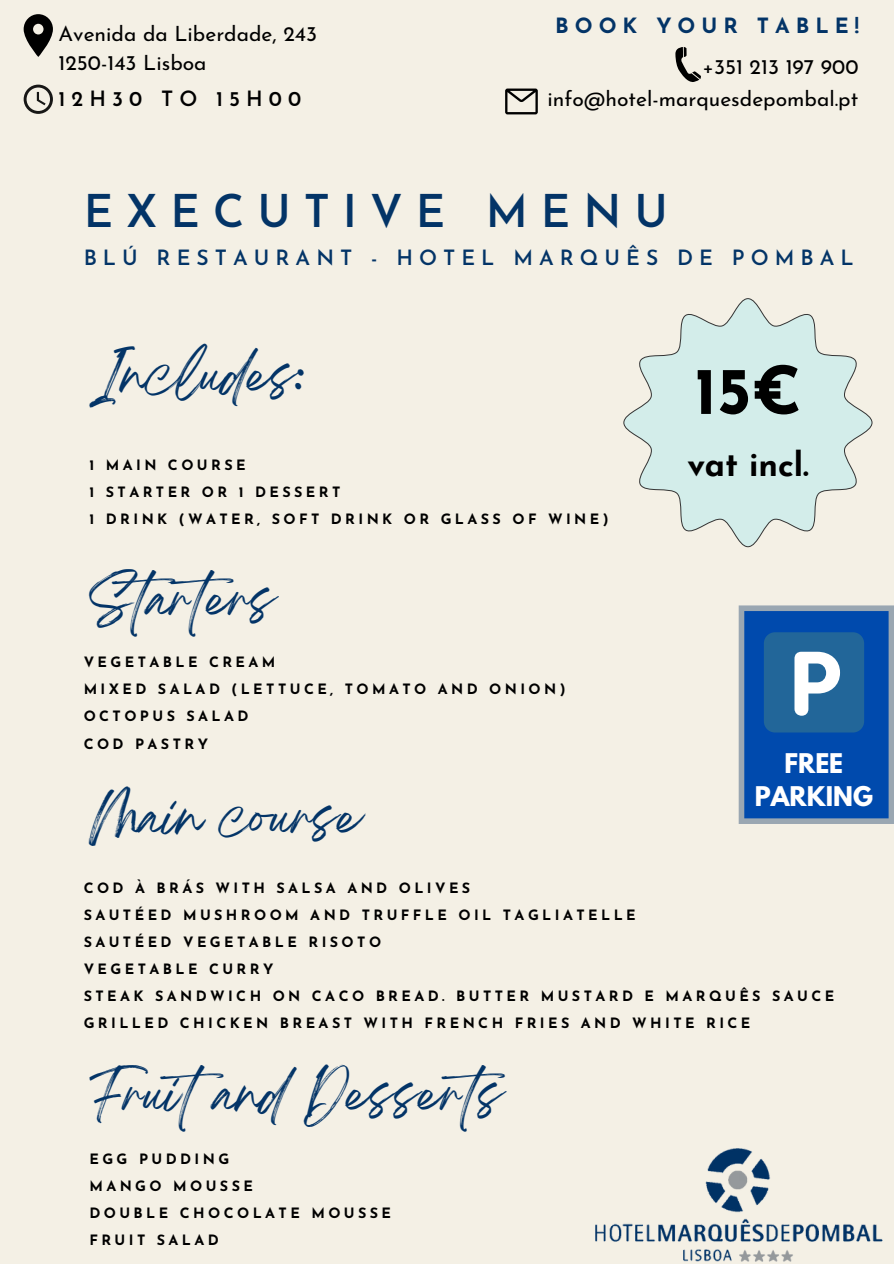
<style>
.page{position:relative;width:894px;height:1264px;background:#fff}
.page>*{position:absolute;margin:0;border:0;box-sizing:border-box;transform-origin:0 0}
.t1{font:700 66px "Josefin Sans";color:#000}
.t2{font:45px "Breathing";color:#033467}
.t3{font:600 45px "Josefin Sans";letter-spacing:.285em;color:#033467}
.t4{font:700 33px "Josefin Sans";color:#000}
.t5{font:700 24px "League Spartan";color:#fff}
.t6{font:21px "Josefin Sans";color:#000}
.t7{font:600 21px "Josefin Sans";letter-spacing:.285em;color:#033467}
.t8{font:700 21px "Josefin Sans";letter-spacing:.285em;color:#033467}
.t9{font:600 21px "Josefin Sans";letter-spacing:.285em;color:#000}
.t10{font:700 14.25px "Josefin Sans";letter-spacing:.24em;color:#000}
</style>
<div class="page">
<div style="left:0;top:0;width:893px;height:1263px;background:#f4f0e5"></div>
<svg style="left:675px;top:47px;width:26px;height:35px"></svg>
<svg style="left:505px;top:89px;width:32px;height:25px"></svg>
<svg style="left:24px;top:14px;width:29px;height:43px"></svg>
<svg style="left:24px;top:85px;width:29px;height:29px"></svg>
<svg style="left:623px;top:298px;width:249px;height:249px"></svg>
<img style="left:595px;top:1148px;width:287px;height:113px">
<svg style="left:738px;top:605px;width:155px;height:219px;background:#2765ad"></svg>
<p class="t6" style="left:59px;top:25px;width:260px">Avenida da Liberdade, 243</p>
<p class="t6" style="left:59px;top:54px;width:149px">1250-143 Lisboa</p>
<p class="t9" style="left:59px;top:90px;width:244px">12H30 TO 15H00</p>
<p class="t8" style="left:555px;top:17px;width:305px">BOOK YOUR TABLE!</p>
<p class="t6" style="left:702px;top:59px;width:157px">+351 213 197 900</p>
<p class="t6" style="left:547px;top:90px;width:312px">info@hotel-marquesdepombal.pt</p>
<p class="t3" style="left:84px;top:193px;width:585px">EXECUTIVE MENU</p>
<p class="t7" style="left:84px;top:249px;width:771px">BLÚ RESTAURANT - HOTEL MARQUÊS DE POMBAL</p>
<p class="t2" style="left:89px;top:361px;width:216px">Includes:</p>
<p class="t10" style="left:89px;top:459px;width:158px">1 MAIN COURSE</p>
<p class="t10" style="left:89px;top:486px;width:252px">1 STARTER OR 1 DESSERT</p>
<p class="t10" style="left:89px;top:513px;width:520px">1 DRINK (WATER, SOFT DRINK OR GLASS OF WINE)</p>
<p class="t2" style="left:89px;top:585px;width:187px">Starters</p>
<p class="t10" style="left:84px;top:656px;width:193px">VEGETABLE CREAM</p>
<p class="t10" style="left:84px;top:683px;width:483px">MIXED SALAD (LETTUCE, TOMATO AND ONION)</p>
<p class="t10" style="left:84px;top:710px;width:166px">OCTOPUS SALAD</p>
<p class="t10" style="left:84px;top:737px;width:126px">COD PASTRY</p>
<p class="t1" style="left:694px;top:364px;width:109px">15€</p>
<p class="t4" style="left:687px;top:451px;width:123px">vat incl.</p>
<p class="t5" style="left:784px;top:751px;width:60px">FREE</p>
<p class="t5" style="left:754px;top:784px;width:120px">PARKING</p>
<p class="t2" style="left:89px;top:803px;width:273px">Main course</p>
<p class="t10" style="left:84px;top:882px;width:388px">COD À BRÁS WITH SALSA AND OLIVES</p>
<p class="t10" style="left:84px;top:909px;width:553px">SAUTÉED MUSHROOM AND TRUFFLE OIL TAGLIATELLE</p>
<p class="t10" style="left:84px;top:936px;width:299px">SAUTÉED VEGETABLE RISOTO</p>
<p class="t10" style="left:84px;top:963px;width:191px">VEGETABLE CURRY</p>
<p class="t10" style="left:84px;top:990px;width:751px">STEAK SANDWICH ON CACO BREAD. BUTTER MUSTARD E MARQUÊS SAUCE</p>
<p class="t10" style="left:84px;top:1017px;width:668px">GRILLED CHICKEN BREAST WITH FRENCH FRIES AND WHITE RICE</p>
<p class="t2" style="left:89px;top:1080px;width:438px">Fruitand Desserts</p>
<p class="t10" style="left:89px;top:1153px;width:141px">EGG PUDDING</p>
<p class="t10" style="left:89px;top:1180px;width:165px">MANGO MOUSSE</p>
<p class="t10" style="left:89px;top:1207px;width:303px">DOUBLE CHOCOLATE MOUSSE</p>
<p class="t10" style="left:89px;top:1234px;width:131px">FRUIT SALAD</p>
</div>
